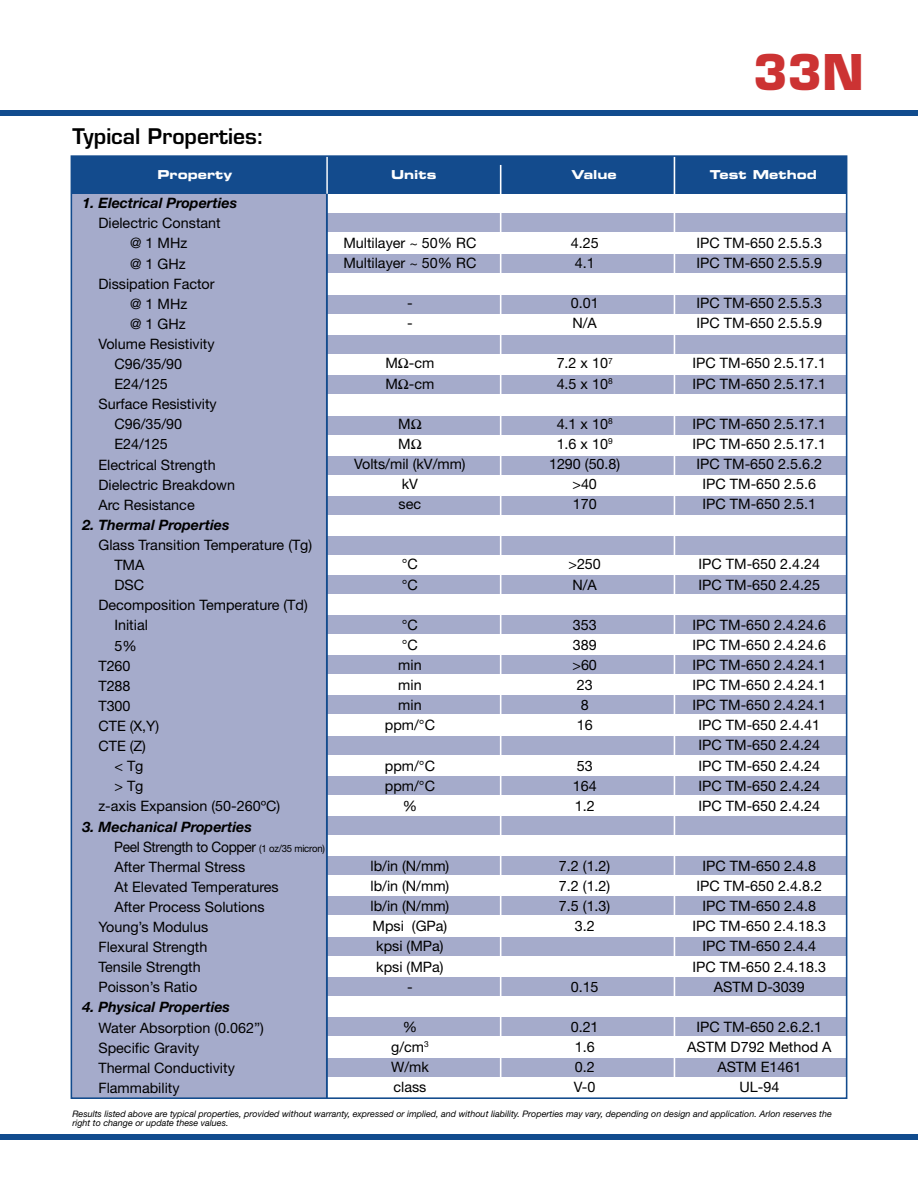
<style>
.page{position:relative;width:918px;height:1188px;background:#fff}
.page>*{position:absolute;margin:0;border:0;box-sizing:border-box;transform-origin:0 0}
.t1{font:700 48px "Eurostile LT Std";color:#c33}
.t2{font:600 21px "Eurostile LT Std";color:#000}
.t3{font:14.4px/20.1px "Helvetica Neue";color:#000}
.t4{font:italic 700 14.4px "Helvetica Neue";color:#000}
.t5{font:14.4px "Helvetica Neue";letter-spacing:-.02em;color:#000;scale:.95 1}
.t6{font:12.3px "Eurostile LT Std Bold Ex 2";color:#fff}
.t7{font:italic 9px/9px "Helvetica Neue LT Std";color:#000}
.s1{font-size:10.05px}
</style>
<div class="page">
<div style="left:0;top:110px;width:918px;height:6px;background:#114c8e"></div>
<div style="left:0;top:1134px;width:918px;height:5px;background:#114c8e"></div>
<div style="left:71px;top:169px;width:256px;height:929px;background:#a5abcb"></div>
<div style="left:324px;top:736px;width:521px;height:18px;background:#a5abcb"></div>
<div style="left:324px;top:695px;width:521px;height:19px;background:#a5abcb"></div>
<div style="left:324px;top:655px;width:521px;height:19px;background:#a5abcb"></div>
<div style="left:324px;top:615px;width:521px;height:19px;background:#a5abcb"></div>
<div style="left:324px;top:575px;width:521px;height:19px;background:#a5abcb"></div>
<div style="left:327px;top:537px;width:520px;height:18px;background:#a5abcb"></div>
<div style="left:327px;top:496px;width:520px;height:19px;background:#a5abcb"></div>
<div style="left:327px;top:456px;width:520px;height:19px;background:#a5abcb"></div>
<div style="left:327px;top:416px;width:520px;height:19px;background:#a5abcb"></div>
<div style="left:327px;top:376px;width:520px;height:18px;background:#a5abcb"></div>
<div style="left:327px;top:335px;width:520px;height:19px;background:#a5abcb"></div>
<div style="left:326px;top:295px;width:521px;height:19px;background:#a5abcb"></div>
<div style="left:327px;top:254px;width:520px;height:19px;background:#a5abcb"></div>
<div style="left:326px;top:213px;width:521px;height:19px;background:#a5abcb"></div>
<div style="left:324px;top:896px;width:521px;height:19px;background:#a5abcb"></div>
<div style="left:324px;top:977px;width:521px;height:19px;background:#a5abcb"></div>
<div style="left:324px;top:937px;width:521px;height:18px;background:#a5abcb"></div>
<div style="left:324px;top:1017px;width:521px;height:19px;background:#a5abcb"></div>
<div style="left:324px;top:1058px;width:521px;height:18px;background:#a5abcb"></div>
<div style="left:324px;top:856px;width:521px;height:19px;background:#a5abcb"></div>
<div style="left:324px;top:816px;width:521px;height:19px;background:#a5abcb"></div>
<div style="left:324px;top:776px;width:521px;height:19px;background:#a5abcb"></div>
<div style="left:71px;top:156px;width:776px;height:38px;background:#134b8d"></div>
<hr style="left:326px;top:192px;width:2px;height:906px;background:#134b8d">
<hr style="left:500px;top:165px;width:1px;height:950px;background:#fff">
<hr style="left:674px;top:148px;width:1px;height:967px;background:#fff">
<hr style="left:326px;top:148px;width:2px;height:46px;background:#fff">
<h2 class="t2" style="left:72px;top:123px;width:193px">Typical Properties:</h2>
<h1 class="t1" style="left:753px;top:43px;width:112px">33N</h1>
<p class="t6" style="left:157px;top:166px;width:76px">Property</p>
<p class="t6" style="left:391px;top:166px;width:47px">Units</p>
<p class="t6" style="left:571px;top:166px;width:47px">Value</p>
<p class="t6" style="left:710px;top:166px;width:109px">Test Method</p>
<p class="t4" style="left:82px;top:194px;width:156px">1. Electrical Properties</p>
<p class="t3" style="left:98px;top:213px;width:124px">Dielectric Constant</p>
<p class="t3" style="left:130px;top:233px;width:59px">@ 1 MHz</p>
<p class="t3" style="left:130px;top:253px;width:57px">@ 1 GHz</p>
<p class="t3" style="left:98px;top:273px;width:118px">Dissipation Factor</p>
<p class="t3" style="left:130px;top:293px;width:59px">@ 1 MHz</p>
<p class="t3" style="left:130px;top:313px;width:57px">@ 1 GHz</p>
<p class="t3" style="left:98px;top:334px;width:118px">Volume Resistivity</p>
<p class="t3" style="left:114px;top:354px;width:69px">C96/35/90</p>
<p class="t3" style="left:114px;top:374px;width:55px">E24/125</p>
<p class="t3" style="left:98px;top:394px;width:120px">Surface Resistivity</p>
<p class="t3" style="left:114px;top:414px;width:69px">C96/35/90</p>
<p class="t3" style="left:114px;top:434px;width:55px">E24/125</p>
<p class="t3" style="left:98px;top:454px;width:119px">Electrical Strength</p>
<p class="t3" style="left:98px;top:474px;width:138px">Dielectric Breakdown</p>
<p class="t3" style="left:98px;top:494px;width:98px">Arc Resistance</p>
<p class="t4" style="left:82px;top:516px;width:149px">2. Thermal Properties</p>
<p class="t3" style="left:98px;top:535px;width:215px">Glass Transition Temperature (Tg)</p>
<p class="t3" style="left:114px;top:555px;width:32px">TMA</p>
<p class="t3" style="left:114px;top:575px;width:31px">DSC</p>
<p class="t3" style="left:98px;top:595px;width:211px">Decomposition Temperature (Td)</p>
<p class="t3" style="left:114px;top:615px;width:35px">Initial</p>
<p class="t3" style="left:114px;top:635px;width:24px">5%</p>
<p class="t3" style="left:98px;top:655px;width:34px">T260</p>
<p class="t3" style="left:98px;top:675px;width:34px">T288</p>
<p class="t3" style="left:98px;top:696px;width:34px">T300</p>
<p class="t3" style="left:98px;top:716px;width:62px">CTE (X,Y)</p>
<p class="t3" style="left:98px;top:736px;width:49px">CTE (Z)</p>
<p class="t3" style="left:114px;top:756px;width:31px">&lt; Tg</p>
<p class="t3" style="left:114px;top:776px;width:31px">&gt; Tg</p>
<p class="t3" style="left:98px;top:796px;width:183px">z-axis Expansion (50-260ºC)</p>
<p class="t4" style="left:82px;top:817px;width:171px">3. Mechanical Properties</p>
<p class="t5" style="left:114px;top:838px;width:223px">Peel Strength to Copper <span class="s1">(1 oz/35 micron)</span></p>
<p class="t3" style="left:114px;top:856px;width:132px">After Thermal Stress</p>
<p class="t3" style="left:114px;top:876px;width:166px">At Elevated Temperatures</p>
<p class="t3" style="left:114px;top:897px;width:152px">After Process Solutions</p>
<p class="t3" style="left:98px;top:917px;width:111px">Young’s Modulus</p>
<p class="t3" style="left:98px;top:937px;width:111px">Flexural Strength</p>
<p class="t3" style="left:98px;top:957px;width:104px">Tensile Strength</p>
<p class="t3" style="left:98px;top:977px;width:100px">Poisson’s Ratio</p>
<p class="t4" style="left:82px;top:998px;width:149px">4. Physical Properties</p>
<p class="t3" style="left:98px;top:1017px;width:167px">Water Absorption (0.062”)<br>Specific Gravity<br>Thermal Conductivity<br>Flammability</p>
<p class="t3" style="left:343px;top:232px;width:135px">Multilayer ~ 50% RC<br>Multilayer ~ 50% RC</p>
<p class="t3" style="left:407px;top:293px;width:7px">- -</p>
<p class="t3" style="left:385px;top:353px;width:51px">MΩ-cm<br>MΩ-cm</p>
<p class="t3" style="left:354px;top:413px;width:113px;text-align:center">MΩ<br>MΩ<br>Volts/mil (kV/mm) kV<br>sec</p>
<p class="t3" style="left:402px;top:554px;width:18px">°C °C</p>
<p class="t3" style="left:385px;top:614px;width:52px;text-align:center">°C<br>°C<br>min min min ppm/°C</p>
<p class="t3" style="left:385px;top:755px;width:52px;text-align:center">ppm/°C ppm/°C %</p>
<p class="t3" style="left:371px;top:856px;width:80px;text-align:center">lb/in (N/mm) lb/in (N/mm) lb/in (N/mm)<br>Mpsi (GPa) kpsi (MPa) kpsi (MPa)<br>-</p>
<p class="t3" style="left:391px;top:1017px;width:39px;text-align:center">% g/cm<sup>3<br></sup>W/mk class</p>
<p class="t3" style="left:571px;top:232px;width:29px">4.25<br>4.1</p>
<p class="t3" style="left:571px;top:293px;width:29px">0.01<br>N/A</p>
<p class="t3" style="left:557px;top:353px;width:58px">7.2 x 10<sup>7<br></sup>4.5 x 10<sup>8</sup></p>
<p class="t3" style="left:549px;top:413px;width:73px;text-align:center">4.1 x 10<sup>8<br></sup>1.6 x 10<sup>9<br></sup>1290 (50.8) &gt;40<br>170</p>
<p class="t3" style="left:568px;top:554px;width:34px">&gt;250<br>N/A</p>
<p class="t3" style="left:572px;top:614px;width:26px;text-align:center">353<br>389 &gt;60<br>23<br>8<br>16</p>
<p class="t3" style="left:573px;top:755px;width:25px">53<br>164<br>1.2</p>
<p class="t3" style="left:559px;top:856px;width:53px;text-align:center">7.2 (1.2)<br>7.2 (1.2)<br>7.5 (1.3)<br>3.2</p>
<p class="t3" style="left:571px;top:976px;width:29px">0.15</p>
<p class="t3" style="left:571px;top:1017px;width:29px">0.21<br>1.6<br>0.2<br>V-0</p>
<p class="t3" style="left:697px;top:232px;width:127px">IPC TM-650 2.5.5.3<br>IPC TM-650 2.5.5.9</p>
<p class="t3" style="left:697px;top:293px;width:127px">IPC TM-650 2.5.5.3<br>IPC TM-650 2.5.5.9</p>
<p class="t3" style="left:693px;top:353px;width:135px">IPC TM-650 2.5.17.1<br>IPC TM-650 2.5.17.1</p>
<p class="t3" style="left:693px;top:413px;width:135px;text-align:center">IPC TM-650 2.5.17.1<br>IPC TM-650 2.5.17.1<br>IPC TM-650 2.5.6.2<br>IPC TM-650 2.5.6<br>IPC TM-650 2.5.1</p>
<p class="t3" style="left:699px;top:554px;width:123px">IPC TM-650 2.4.24<br>IPC TM-650 2.4.25</p>
<p class="t3" style="left:693px;top:614px;width:135px;text-align:center">IPC TM-650 2.4.24.6<br>IPC TM-650 2.4.24.6<br>IPC TM-650 2.4.24.1<br>IPC TM-650 2.4.24.1<br>IPC TM-650 2.4.24.1<br>IPC TM-650 2.4.41<br>IPC TM-650 2.4.24<br>IPC TM-650 2.4.24<br>IPC TM-650 2.4.24<br>IPC TM-650 2.4.24</p>
<p class="t3" style="left:693px;top:856px;width:135px;text-align:center">IPC TM-650 2.4.8<br>IPC TM-650 2.4.8.2<br>IPC TM-650 2.4.8<br>IPC TM-650 2.4.18.3<br>IPC TM-650 2.4.4<br>IPC TM-650 2.4.18.3<br>ASTM D-3039</p>
<p class="t3" style="left:687px;top:1017px;width:146px;text-align:center">IPC TM-650 2.6.2.1<br>ASTM D792 Method A<br>ASTM E1461<br>UL-94</p>
<p class="t7" style="left:72px;top:1109px;width:761px">Results listed above are typical properties, provided without warranty, expressed or implied, and without liability. Properties may vary, depending on design and application. Arlon reserves the right to change or update these values.</p>
</div>
